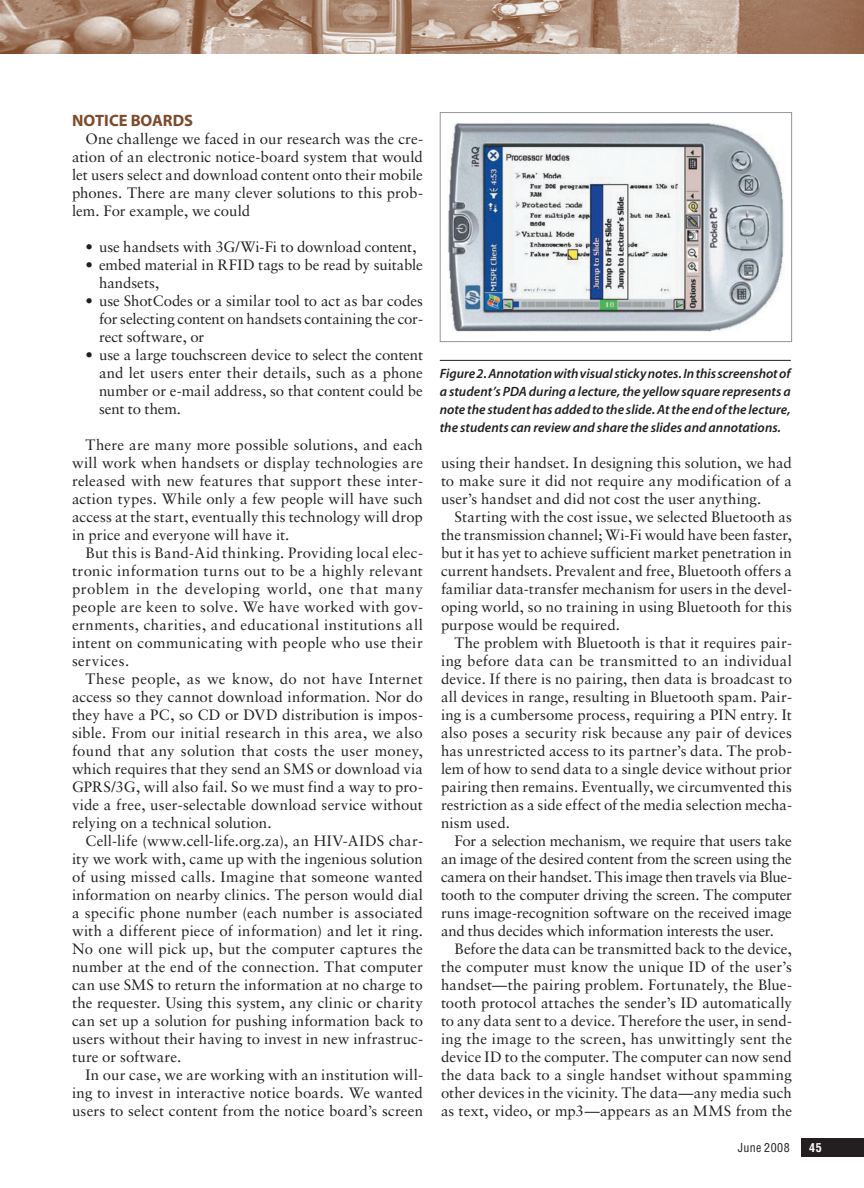
<style>
.page{position:relative;width:864px;height:1188px;background:#fff}
.page>*{position:absolute;margin:0;border:0;box-sizing:border-box;transform-origin:0 0}
.t1{font:16.5px "Myriad MM";color:#7e4a2a}
.t2{font:15px/18px "Sabon";letter-spacing:.005em;color:#231f20;text-align:justify}
.t3{font:italic 13.5px/18px "Myriad MM";color:#231f20;text-align:justify}
.t4{font:condensed 12px "Helvetica";letter-spacing:.03em;color:#231f20}
.t5{font:700 condensed 12px "Helvetica";color:#fff}
</style>
<div class="page">
<div style="left:801px;top:1138px;width:63px;height:19px;background:#231f20"></div>
<svg style="left:0;top:0;width:864px;height:54px"></svg>
<img style="left:448px;top:123px;width:336px;height:209px">
<div style="left:440px;top:112px;width:352px;height:230px;border:1px solid #939598"></div>
<hr style="left:440px;top:360px;width:351px;height:1px;background:#231f20">
<p class="t1" style="left:72px;top:113px;width:123px">NOTICE BOARDS</p>
<p class="t2" style="left:72px;top:130px;width:353px;text-indent:14px">One challenge we faced in our research was the cre&shy;ation of an electronic notice-board system that would let users select and download content onto their mobile phones. There are many clever solutions to this prob&shy;lem. For example, we could</p>
<p class="t2" style="left:86px;top:238px;width:333px">• use handsets with 3G/Wi-Fi to download content,</p>
<p class="t2" style="left:99px;top:256px;width:325px;text-indent:-14px">• embed material in RFID tags to be read by suitable handsets,</p>
<p class="t2" style="left:99px;top:292px;width:326px;text-indent:-14px">• use ShotCodes or a similar tool to act as bar codes for selecting content on handsets containing the cor&shy;rect software, or</p>
<p class="t2" style="left:99px;top:346px;width:325px;text-indent:-14px">• use a large touchscreen device to select the content and let users enter their details, such as a phone number or e-mail address, so that content could be sent to them.</p>
<p class="t2" style="left:72px;top:436px;width:353px;text-indent:14px">There are many more possible solutions, and each will work when handsets or display technologies are released with new features that support these inter&shy;action types. While only a few people will have such access at the start, eventually this technology will drop in price and everyone will have it.</p>
<p class="t2" style="left:72px;top:544px;width:353px;text-indent:14px">But this is Band-Aid thinking. Providing local elec&shy;tronic information turns out to be a highly relevant problem in the developing world, one that many people are keen to solve. We have worked with gov&shy;ernments, charities, and educational institutions all intent on communicating with people who use their services.</p>
<p class="t2" style="left:72px;top:670px;width:353px;text-indent:14px">These people, as we know, do not have Internet access so they cannot download information. Nor do they have a PC, so CD or DVD distribution is impos&shy;sible. From our initial research in this area, we also found that any solution that costs the user money, which requires that they send an SMS or download via GPRS/3G, will also fail. So we must find a way to pro&shy;vide a free, user-selectable download service without relying on a technical solution.</p>
<p class="t2" style="left:72px;top:832px;width:353px;text-indent:14px">Cell-life (www.cell-life.org.za), an HIV-AIDS char&shy;ity we work with, came up with the ingenious solution of using missed calls. Imagine that someone wanted information on nearby clinics. The person would dial a specific phone number (each number is associated with a different piece of information) and let it ring.<br>No one will pick up, but the computer captures the number at the end of the connection. That computer can use SMS to return the information at no charge to the requester. Using this system, any clinic or charity can set up a solution for pushing information back to users without their having to invest in new infrastruc&shy;ture or software.</p>
<p class="t2" style="left:72px;top:1066px;width:353px;text-indent:14px">In our case, we are working with an institution will&shy;ing to invest in interactive notice boards. We wanted users to select content from the notice board’s screen</p>
<p class="t3" style="left:440px;top:365px;width:352px">Figure 2. Annotation with visual sticky notes. In this screenshot of a student’s PDA during a lecture, the yellow square represents a note the student has added to the slide. At the end of the lecture, the students can review and share the slides and annotations.</p>
<p class="t2" style="left:441px;top:454px;width:352px">using their handset. In designing this solution, we had to make sure it did not require any modification of a user’s handset and did not cost the user anything.</p>
<p class="t2" style="left:441px;top:508px;width:353px;text-indent:14px">Starting with the cost issue, we selected Bluetooth as the transmission channel; Wi-Fi would have been faster, but it has yet to achieve sufficient market penetration in current handsets. Prevalent and free, Bluetooth offers a familiar data-transfer mechanism for users in the devel&shy;oping world, so no training in using Bluetooth for this purpose would be required.</p>
<p class="t2" style="left:441px;top:634px;width:353px;text-indent:14px">The problem with Bluetooth is that it requires pair&shy;ing before data can be transmitted to an individual device. If there is no pairing, then data is broadcast to all devices in range, resulting in Bluetooth spam. Pair&shy;ing is a cumbersome process, requiring a PIN entry. It also poses a security risk because any pair of devices has unrestricted access to its partner’s data. The prob&shy;lem of how to send data to a single device without prior pairing then remains. Eventually, we circumvented this restriction as a side effect of the media selection mecha&shy;nism used.</p>
<p class="t2" style="left:441px;top:832px;width:353px;text-indent:14px">For a selection mechanism, we require that users take an image of the desired content from the screen using the camera on their handset. This image then travels via Blue&shy;tooth to the computer driving the screen. The computer runs image-recognition software on the received image and thus decides which information interests the user.</p>
<p class="t2" style="left:441px;top:940px;width:353px;text-indent:14px">Before the data can be transmitted back to the device, the computer must know the unique ID of the user’s handset—the pairing problem. Fortunately, the Blue&shy;tooth protocol attaches the sender’s ID automatically to any data sent to a device. Therefore the user, in send&shy;ing the image to the screen, has unwittingly sent the device ID to the computer. The computer can now send the data back to a single handset without spamming other devices in the vicinity. The data—any media such as text, video, or mp3—appears as an MMS from the</p>
<p class="t4" style="left:738px;top:1140px;width:53px">June 2008</p>
<p class="t5" style="left:809px;top:1140px;width:14px">45</p>
</div>
